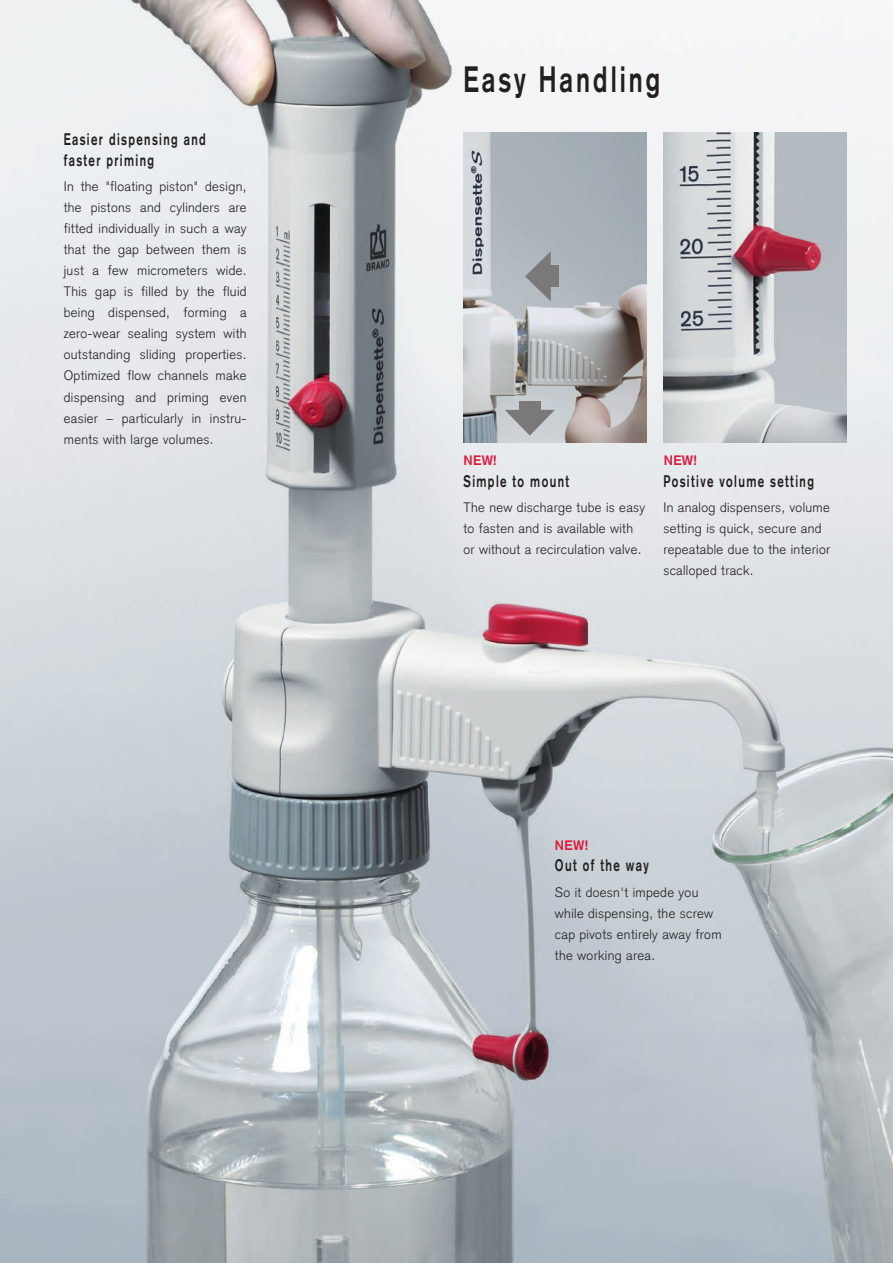
<style>
.page{position:relative;width:893px;height:1263px;background:#fff}
.page>*{position:absolute;margin:0;border:0;box-sizing:border-box;transform-origin:0 0}
.t1{font:700 36px "Akzidenz Grotesk";letter-spacing:.12em;color:#231f20;scale:.7 1}
.t2{font:700 16.5px/21px "Akzidenz Grotesk";letter-spacing:.12em;color:#231f20;scale:.7 1}
.t3{font:300 13.5px/21px "Akzidenz Grotesk";letter-spacing:.025em;color:#231f20}
.t4{font:700 13.5px "Akzidenz Grotesk";letter-spacing:.025em;color:#de183a}
</style>
<div class="page">
<img style="left:0;top:0;width:893px;height:1263px">
<img style="left:664px;top:132px;width:183px;height:311px">
<img style="left:463px;top:132px;width:183px;height:311px">
<div style="left:548px;top:266px;width:11px;height:21px;background:#7b7879"></div>
<svg style="left:525px;top:251px;width:26px;height:50px"></svg>
<div style="left:519px;top:401px;width:21px;height:12px;background:#7b7879"></div>
<svg style="left:505px;top:410px;width:50px;height:26px"></svg>
<p class="t2" style="left:64px;top:130px;width:204px">Easier dispensing and faster priming</p>
<p class="t3" style="left:64px;top:177px;width:184px;text-align:justify">In the "floating piston" design, the pistons and cylinders are fitted individually in such a way that the gap between them is just a few micrometers wide.<br>This gap is filled by the fluid being dispensed, forming a zero-wear sealing system with outstanding sliding properties.<br>Optimized flow channels make dispensing and priming even easier – particularly in instru&shy;ments with large volumes.</p>
<h1 class="t1" style="left:463px;top:65px;width:283px">Easy Handling</h1>
<p class="t4" style="left:463px;top:455px;width:35px">NEW!</p>
<p class="t4" style="left:664px;top:455px;width:35px">NEW!</p>
<p class="t2" style="left:463px;top:471px;width:152px">Simple to mount</p>
<p class="t3" style="left:463px;top:498px;width:183px">The new discharge tube is easy to fasten and is available with or without a recirculation valve.</p>
<p class="t2" style="left:663px;top:471px;width:217px">Positive volume setting</p>
<p class="t3" style="left:663px;top:498px;width:168px">In analog dispensers, volume setting is quick, secure and repeatable due to the interior scalloped track.</p>
<p class="t4" style="left:555px;top:840px;width:35px">NEW!</p>
<p class="t2" style="left:555px;top:856px;width:135px">Out of the way</p>
<p class="t3" style="left:555px;top:882px;width:168px">So it doesn't impede you while dispensing, the screw cap pivots entirely away from the working area.</p>
</div>
